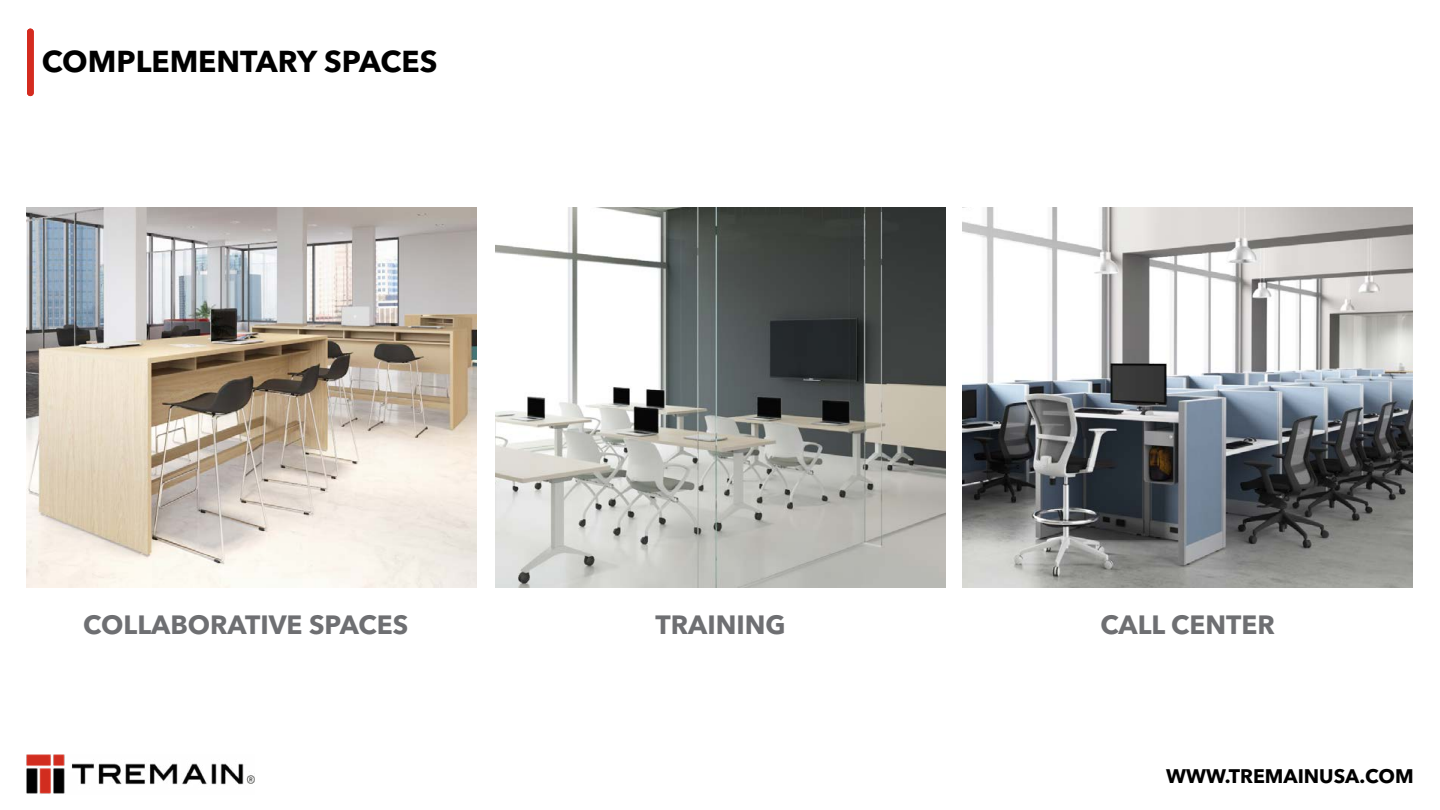
<style>
.page{position:relative;width:1440px;height:810px;background:#fff}
.page>*{position:absolute;margin:0;border:0;box-sizing:border-box;transform-origin:0 0}
.t1{font:700 30px "Avenir Next LT Pro";color:#000}
.t2{font:700 26.25px "Avenir Next LT Pro";color:#6e6f72}
.t3{font:700 19.5px "Avenir Next LT Pro";color:#000}
</style>
<div class="page">
<img style="left:26px;top:755px;width:229px;height:39px">
<div style="left:27px;top:29px;width:7px;height:67px;background:#d42b1f;border-radius:3px"></div>
<img style="left:27px;top:207px;width:450px;height:380px">
<img style="left:495px;top:207px;width:450px;height:380px">
<img style="left:963px;top:207px;width:450px;height:380px">
<p class="t1" style="left:42px;top:43px;width:397px">COMPLEMENTARY SPACES</p>
<p class="t2" style="left:83px;top:609px;width:326px">COLLABORATIVE SPACES</p>
<p class="t2" style="left:656px;top:609px;width:132px">TRAINING</p>
<p class="t2" style="left:1101px;top:609px;width:176px">CALL CENTER</p>
<p class="t3" style="left:1166px;top:764px;width:249px">WWW.TREMAINUSA.COM</p>
</div>
